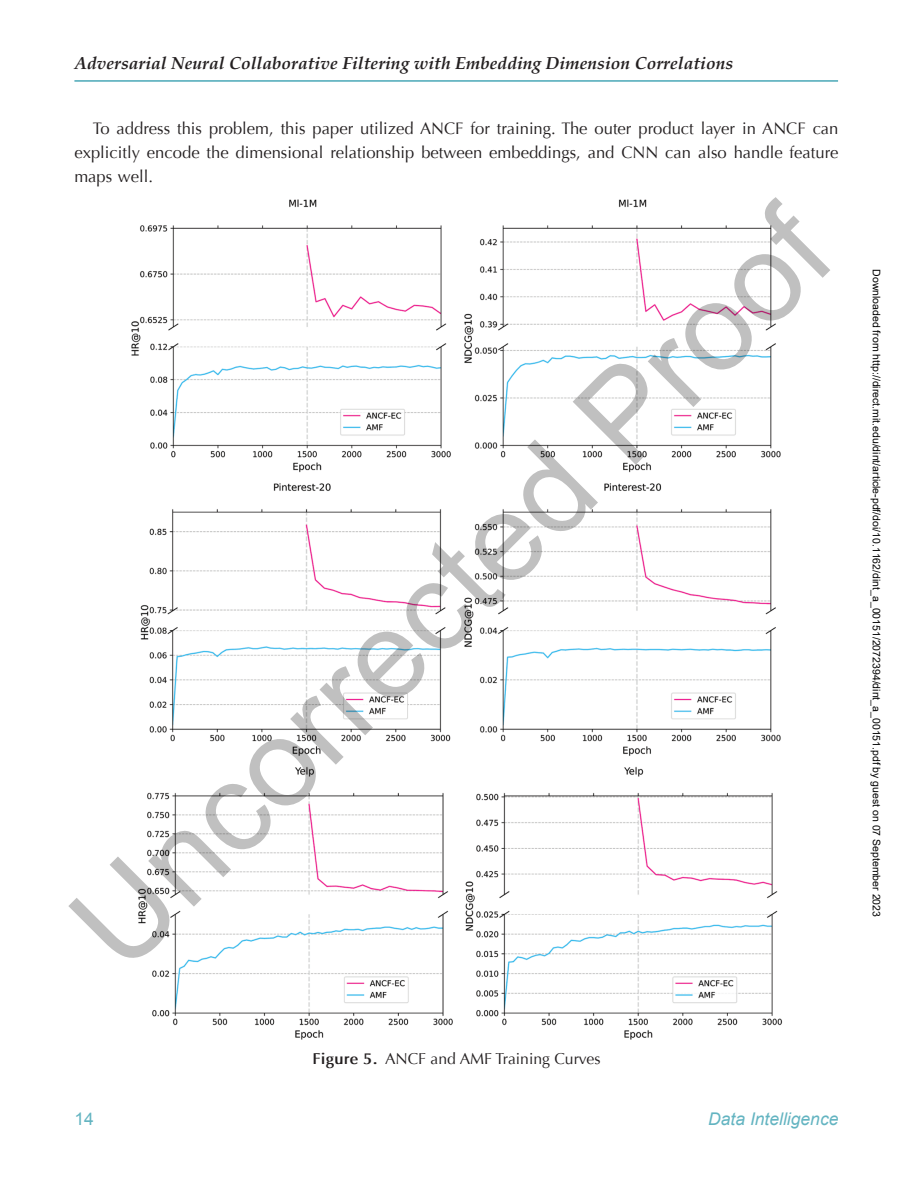
<style>
.page{position:relative;width:913px;height:1186px;background:#fff}
.page>*{position:absolute;margin:0;border:0;box-sizing:border-box;transform-origin:0 0}
.t1{font:124.6px "Arial";color:rgb(0 0 0/.25)}
.t2{font:italic 700 17.5px "Palatino";color:#231f20}
.t3{font:italic 17.5px "Arial";color:#63b4c1}
.t4{font:17.5px "Arial";color:#63b4c1}
.t5{font:16.62px/23.6px "Optima";color:#231f20;text-align:justify}
.t6{font:15.75px "Optima";color:#231f20}
.t7{font:10.5px "Arial";color:#000}
.s1{font-weight:700}
</style>
<div class="page">
<hr style="left:74px;top:80px;width:764px;height:2px;background:#63b4c1">
<img style="left:131px;top:199px;width:652px;height:841px">
<p class="t2" style="left:74px;top:56px;width:660px">Adversarial Neural Collaborative Filtering with Embedding Dimension Correlations</p>
<p class="t5" style="left:74px;top:117px;width:765px;text-indent:18px">To address this problem, this paper utilized ANCF for training. The outer product layer in ANCF can explicitly encode the dimensional relationship between embeddings, and CNN can also handle feature maps well.</p>
<h1 class="t1" style="left:36px;top:887px;width:1012px;rotate:-45deg">Uncorrected Proof</h1>
<p class="t7" style="left:880px;top:269px;width:649px;rotate:90deg">Downloaded from http://direct.mit.edu/dint/article-pdf/doi/10.1162/dint_a_00151/2072394/dint_a_00151.pdf by guest on 07 September 2023</p>
<p class="t6" style="left:312px;top:1049px;width:290px"><span class="s1">Figure 5.</span> ANCF and AMF Training Curves</p>
<p class="t4" style="left:74px;top:1109px;width:21px">14</p>
<p class="t3" style="left:708px;top:1109px;width:132px">Data Intelligence</p>
</div>
